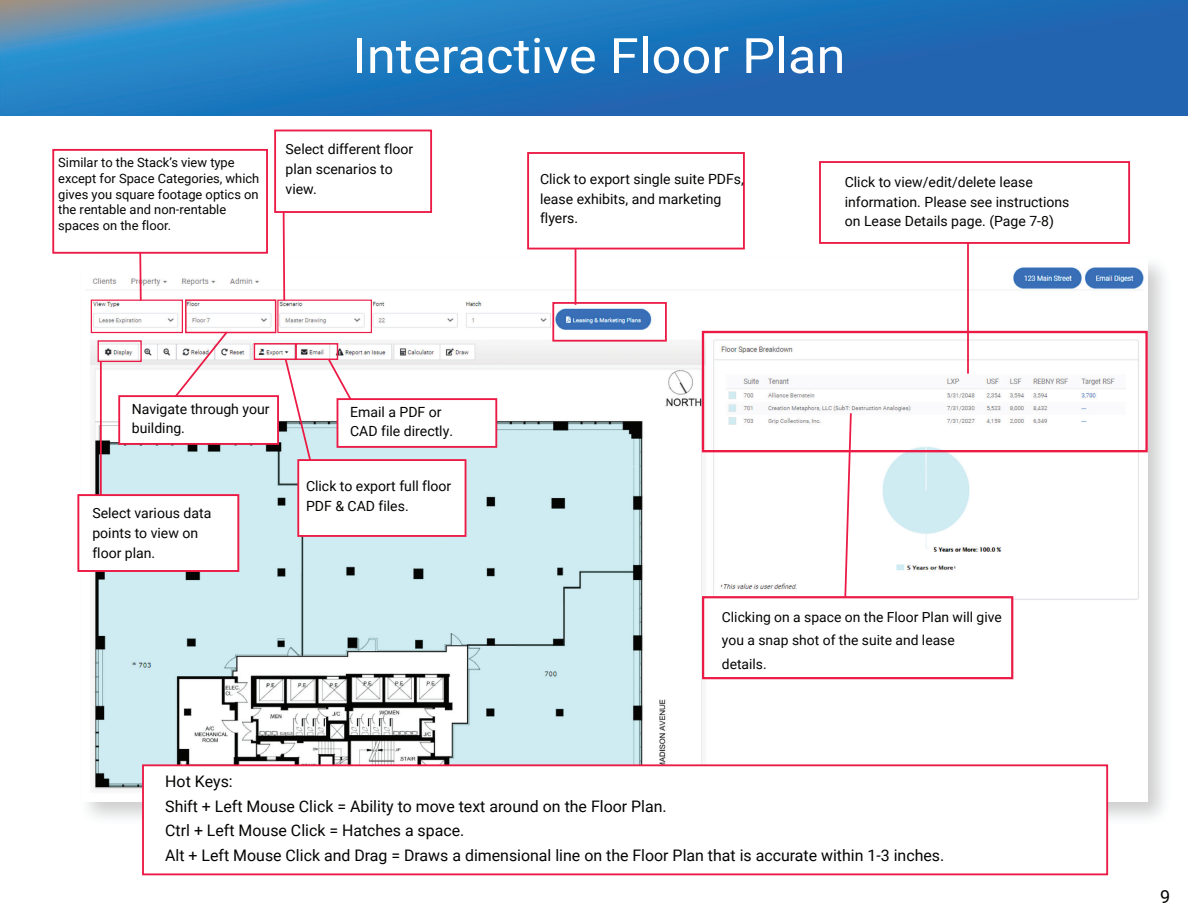
<style>
.page{position:relative;width:1188px;height:918px;background:#fff}
.page>*{position:absolute;margin:0;border:0;box-sizing:border-box;transform-origin:0 0}
.t1{font:48.9px "Roboto";color:#fff;scale:1.08 1}
.t2{font:18px "Roboto";color:#040503}
.t3{font:15.9px/24.6px "Roboto";color:#040503}
.t4{font:14.1px/19.6px "Roboto";color:#040503}
.t5{font:13.95px/23.1px "Roboto";color:#040503}
.t6{font:12.9px/15.8px "Roboto";color:#040503}
</style>
<div class="page">
<img style="left:87px;top:249px;width:1077px;height:586px">
<img style="left:87px;top:258px;width:1060px;height:544px">
<img style="left:0;top:0;width:929px;height:116px">
<div style="left:929px;top:0;width:259px;height:116px;background:#2264b0"></div>
<div style="left:98px;top:340px;width:44px;height:22px;border:1px solid #eb1b46"></div>
<div style="left:91px;top:300px;width:92px;height:33px;border:1px solid #eb1b46"></div>
<div style="left:185px;top:299px;width:91px;height:34px;border:1px solid #eb1b46"></div>
<div style="left:277px;top:300px;width:95px;height:33px;border:1px solid #eb1b46"></div>
<div style="left:254px;top:343px;width:43px;height:17px;border:1px solid #eb1b46"></div>
<div style="left:295px;top:343px;width:43px;height:17px;border:1px solid #eb1b46"></div>
<div style="left:552px;top:302px;width:115px;height:40px;border:2px solid #eb1b46"></div>
<div style="left:702px;top:331px;width:446px;height:121px;border:2px solid #eb1b46"></div>
<svg style="left:138px;top:254px;width:5px;height:48px"></svg>
<div style="left:52px;top:149px;width:216px;height:105px;background:#fff;border:2px solid #eb1b46"></div>
<hr style="left:100px;top:361px;width:2px;height:135px;background:#eb1b46">
<div style="left:77px;top:494px;width:162px;height:78px;background:#fff;border:2px solid #eb1b46"></div>
<svg style="left:157px;top:330px;width:72px;height:65px"></svg>
<div style="left:118px;top:395px;width:161px;height:50px;background:#fff;border:2px solid #eb1b46"></div>
<svg style="left:282px;top:213px;width:4px;height:89px"></svg>
<div style="left:274px;top:130px;width:158px;height:83px;background:#fff;border:2px solid #eb1b46"></div>
<div style="left:297px;top:459px;width:169px;height:78px;background:#fff;border:2px solid #eb1b46"></div>
<svg style="left:284px;top:357px;width:28px;height:105px"></svg>
<svg style="left:326px;top:357px;width:38px;height:65px"></svg>
<div style="left:337px;top:398px;width:160px;height:50px;background:#fff;border:2px solid #eb1b46"></div>
<hr style="left:575px;top:243px;width:1px;height:62px;background:#eb1b46">
<div style="left:527px;top:152px;width:218px;height:97px;background:#fff;border:2px solid #eb1b46"></div>
<hr style="left:967px;top:225px;width:2px;height:149px;background:#eb1b46">
<div style="left:819px;top:161px;width:311px;height:83px;background:#fff;border:2px solid #eb1b46"></div>
<div style="left:142px;top:764px;width:966px;height:111px;background:#fff;border:2px solid #eb1b46"></div>
<svg style="left:843px;top:411px;width:10px;height:185px"></svg>
<div style="left:702px;top:596px;width:311px;height:83px;background:#fff;border:2px solid #eb1b46"></div>
<h1 class="t1" style="left:352px;top:21px;width:458px">Interactive Floor Plan</h1>
<p class="t6" style="left:58px;top:154px;width:203px">Similar to the Stack’s view type except for Space Categories, which gives you square footage optics on the rentable and non-rentable spaces on the floor.</p>
<p class="t4" style="left:286px;top:139px;width:129px">Select different floor plan scenarios to view.</p>
<p class="t4" style="left:540px;top:169px;width:205px">Click to export single suite PDFs, lease exhibits, and marketing flyers.</p>
<p class="t4" style="left:845px;top:172px;width:226px">Click to view/edit/delete lease information. Please see instructions on Lease Details page. (Page 7-8)</p>
<p class="t4" style="left:132px;top:398px;width:139px">Navigate through your building.</p>
<p class="t4" style="left:92px;top:503px;width:120px">Select various data points to view on floor plan.</p>
<p class="t4" style="left:350px;top:401px;width:104px">Email a PDF or<br>CAD file directly.</p>
<p class="t4" style="left:306px;top:476px;width:147px">Click to export full floor<br>PDF &amp; CAD files.</p>
<p class="t5" style="left:722px;top:605px;width:282px">Clicking on a space on the Floor Plan will give you a snap shot of the suite and lease details.</p>
<p class="t3" style="left:165px;top:769px;width:781px">Hot Keys:<br>Shift + Left Mouse Click = Ability to move text around on the Floor Plan.<br>Ctrl + Left Mouse Click = Hatches a space.<br>Alt + Left Mouse Click and Drag = Draws a dimensional line on the Floor Plan that is accurate within 1-3 inches.</p>
<p class="t2" style="left:1160px;top:884px;width:12px">9</p>
</div>
